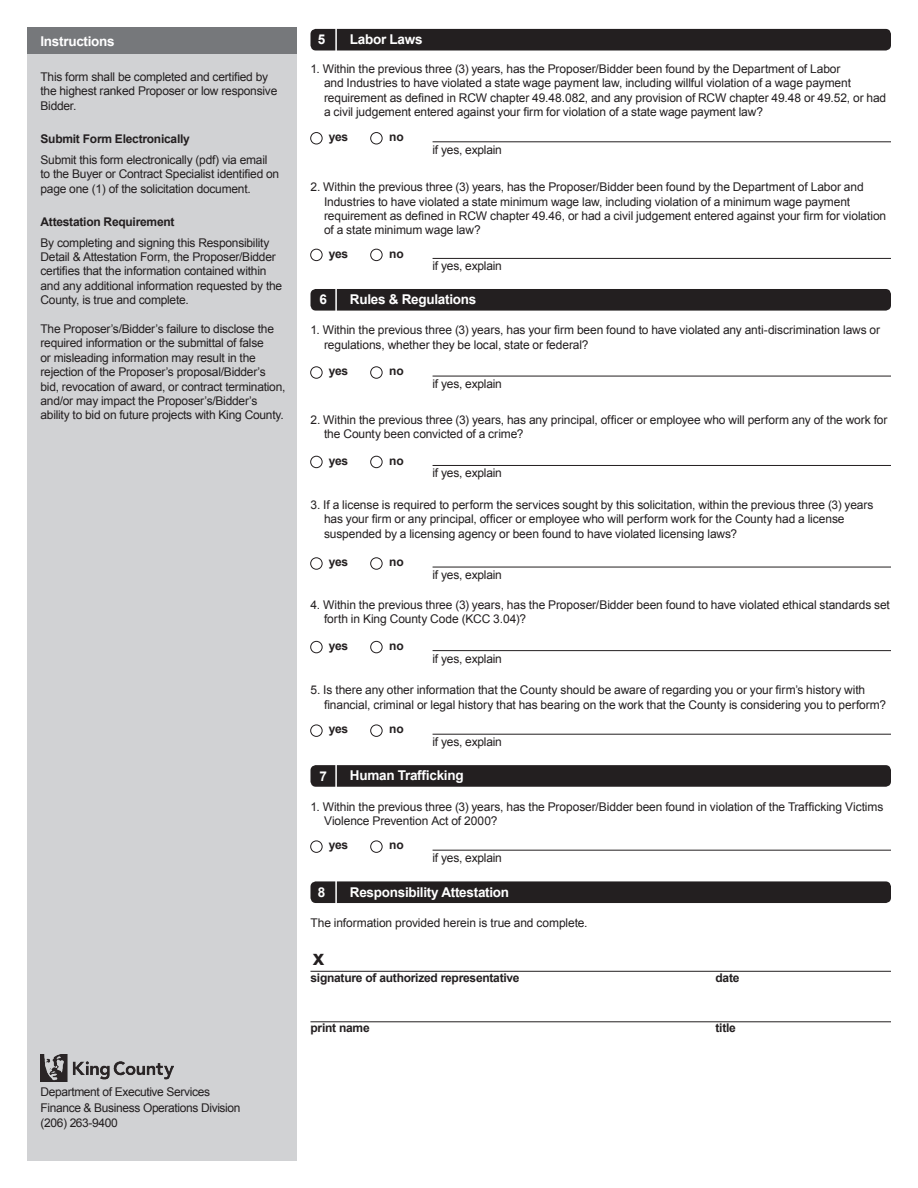
<style>
.page{position:relative;width:918px;height:1188px;background:#fff}
.page>*{position:absolute;margin:0;border:0;box-sizing:border-box;transform-origin:0 0}
.t1{font:700 21px "Arial";color:#231f20}
.t2{font:700 13.5px "Arial";letter-spacing:-.02em;color:#fff}
.t3{font:12px/14.4px "Arial";letter-spacing:-.01em;color:#231f20}
.t4{font:700 12px "Arial";letter-spacing:-.02em;color:#231f20}
.t5{font:12px/16.2px "Arial";letter-spacing:-.03em;color:#231f20}
</style>
<div class="page">
<div style="left:311px;top:881px;width:580px;height:22px;background:#231f20;border-radius:5px"></div>
<div style="left:311px;top:289px;width:580px;height:22px;background:#231f20;border-radius:5px"></div>
<div style="left:311px;top:29px;width:580px;height:22px;background:#231f20;border-radius:5px"></div>
<div style="left:311px;top:765px;width:580px;height:22px;background:#231f20;border-radius:5px"></div>
<hr style="left:335px;top:27px;width:2px;height:1016px;background:#fff">
<div style="left:27px;top:27px;width:270px;height:1134px;background:#d1d2d4"></div>
<img style="left:40px;top:1054px;width:133px;height:28px">
<div style="left:27px;top:27px;width:270px;height:27px;background:#76787b"></div>
<hr style="left:433px;top:142px;width:458px;height:1px;background:#231f20">
<div style="left:311px;top:132px;width:11px;height:12px;border:1px solid #231f20;border-radius:50%"></div>
<div style="left:371px;top:132px;width:11px;height:12px;border:1px solid #231f20;border-radius:50%"></div>
<hr style="left:433px;top:258px;width:458px;height:1px;background:#231f20">
<div style="left:311px;top:249px;width:11px;height:12px;border:1px solid #231f20;border-radius:50%"></div>
<div style="left:371px;top:249px;width:11px;height:12px;border:1px solid #231f20;border-radius:50%"></div>
<hr style="left:433px;top:376px;width:458px;height:1px;background:#231f20">
<div style="left:311px;top:367px;width:11px;height:11px;border:1px solid #231f20;border-radius:50%"></div>
<div style="left:371px;top:367px;width:11px;height:11px;border:1px solid #231f20;border-radius:50%"></div>
<hr style="left:433px;top:465px;width:458px;height:1px;background:#231f20">
<div style="left:311px;top:456px;width:11px;height:12px;border:1px solid #231f20;border-radius:50%"></div>
<div style="left:371px;top:456px;width:11px;height:12px;border:1px solid #231f20;border-radius:50%"></div>
<hr style="left:433px;top:567px;width:458px;height:1px;background:#231f20">
<div style="left:311px;top:558px;width:11px;height:11px;border:1px solid #231f20;border-radius:50%"></div>
<div style="left:371px;top:558px;width:11px;height:11px;border:1px solid #231f20;border-radius:50%"></div>
<hr style="left:433px;top:850px;width:458px;height:1px;background:#231f20">
<div style="left:311px;top:841px;width:11px;height:12px;border:1px solid #231f20;border-radius:50%"></div>
<div style="left:371px;top:841px;width:11px;height:12px;border:1px solid #231f20;border-radius:50%"></div>
<hr style="left:433px;top:650px;width:458px;height:1px;background:#231f20">
<div style="left:311px;top:641px;width:11px;height:12px;border:1px solid #231f20;border-radius:50%"></div>
<div style="left:371px;top:641px;width:11px;height:12px;border:1px solid #231f20;border-radius:50%"></div>
<hr style="left:433px;top:734px;width:458px;height:1px;background:#231f20">
<div style="left:311px;top:725px;width:11px;height:12px;border:1px solid #231f20;border-radius:50%"></div>
<div style="left:371px;top:725px;width:11px;height:12px;border:1px solid #231f20;border-radius:50%"></div>
<hr style="left:310px;top:971px;width:581px;height:1px;background:#231f20">
<hr style="left:310px;top:1022px;width:581px;height:1px;background:#231f20">
<p class="t2" style="left:40px;top:32px;width:76px">Instructions</p>
<p class="t3" style="left:40px;top:70px;width:238px">This form shall be completed and certified by the highest ranked Proposer or low responsive<br>Bidder.</p>
<p class="t4" style="left:40px;top:130px;width:151px">Submit Form Electronically</p>
<p class="t3" style="left:40px;top:152px;width:240px">Submit this form electronically (pdf) via email to the Buyer or Contract Specialist identified on page one (1) of the solicitation document.</p>
<p class="t4" style="left:40px;top:213px;width:136px">Attestation Requirement</p>
<p class="t3" style="left:40px;top:235px;width:243px">By completing and signing this Responsibility Detail &amp; Attestation Form, the Proposer/Bidder certifies that the information contained within and any additional information requested by the County, is true and complete.</p>
<p class="t3" style="left:40px;top:322px;width:247px">The Proposer’s/Bidder’s failure to disclose the required information or the submittal of false<br>or misleading information may result in the rejection of the Proposer’s proposal/Bidder’s bid, revocation of award, or contract termination, and/or may impact the Proposer’s/Bidder’s ability to bid on future projects with King County.</p>
<p class="t5" style="left:40px;top:1084px;width:202px">Department of Executive Services<br>Finance &amp; Business Operations Division</p>
<p class="t5" style="left:40px;top:1115px;width:79px">(206) 263-9400</p>
<p class="t2" style="left:318px;top:31px;width:9px">5</p>
<p class="t2" style="left:350px;top:30px;width:74px">Labor Laws</p>
<p class="t3" style="left:324px;top:61px;width:564px;text-indent:-14px">1. Within the previous three (3) years, has the Proposer/Bidder been found by the Department of Labor<br>and Industries to have violated a state wage payment law, including willful violation of a wage payment requirement as defined in RCW chapter 49.48.082, and any provision of RCW chapter 49.48 or 49.52, or had a civil judgement entered against your firm for violation of a state wage payment law?</p>
<p class="t3" style="left:433px;top:142px;width:71px">if yes, explain</p>
<p class="t4" style="left:329px;top:129px;width:21px">yes</p>
<p class="t4" style="left:389px;top:129px;width:16px">no</p>
<p class="t3" style="left:324px;top:180px;width:564px;text-indent:-14px">2. Within the previous three (3) years, has the Proposer/Bidder been found by the Department of Labor and Industries to have violated a state minimum wage law, including violation of a minimum wage payment requirement as defined in RCW chapter 49.46, or had a civil judgement entered against your firm for violation of a state minimum wage law?</p>
<p class="t3" style="left:433px;top:259px;width:71px">if yes, explain</p>
<p class="t4" style="left:329px;top:245px;width:21px">yes</p>
<p class="t4" style="left:389px;top:245px;width:16px">no</p>
<p class="t2" style="left:319px;top:291px;width:9px">6</p>
<p class="t2" style="left:350px;top:291px;width:128px">Rules &amp; Regulations</p>
<p class="t3" style="left:324px;top:323px;width:558px;text-indent:-14px">1. Within the previous three (3) years, has your firm been found to have violated any anti-discrimination laws or regulations, whether they be local, state or federal?</p>
<p class="t3" style="left:433px;top:377px;width:71px">if yes, explain</p>
<p class="t4" style="left:329px;top:363px;width:21px">yes</p>
<p class="t4" style="left:389px;top:363px;width:16px">no</p>
<p class="t3" style="left:324px;top:413px;width:565px;text-indent:-14px">2. Within the previous three (3) years, has any principal, officer or employee who will perform any of the work for the County been convicted of a crime?</p>
<p class="t3" style="left:433px;top:466px;width:71px">if yes, explain</p>
<p class="t4" style="left:329px;top:453px;width:21px">yes</p>
<p class="t4" style="left:389px;top:453px;width:16px">no</p>
<p class="t3" style="left:324px;top:498px;width:551px;text-indent:-14px">3. If a license is required to perform the services sought by this solicitation, within the previous three (3) years has your firm or any principal, officer or employee who will perform work for the County had a license suspended by a licensing agency or been found to have violated licensing laws?</p>
<p class="t3" style="left:433px;top:568px;width:71px">if yes, explain</p>
<p class="t4" style="left:329px;top:554px;width:21px">yes</p>
<p class="t4" style="left:389px;top:554px;width:16px">no</p>
<p class="t3" style="left:324px;top:598px;width:567px;text-indent:-14px">4. Within the previous three (3) years, has the Proposer/Bidder been found to have violated ethical standards set forth in King County Code (KCC 3.04)?</p>
<p class="t3" style="left:433px;top:651px;width:71px">if yes, explain</p>
<p class="t4" style="left:329px;top:638px;width:21px">yes</p>
<p class="t4" style="left:389px;top:638px;width:16px">no</p>
<p class="t3" style="left:324px;top:683px;width:564px;text-indent:-14px">5. Is there any other information that the County should be aware of regarding you or your firm’s history with financial, criminal or legal history that has bearing on the work that the County is considering you to perform?</p>
<p class="t3" style="left:433px;top:735px;width:71px">if yes, explain</p>
<p class="t4" style="left:329px;top:721px;width:21px">yes</p>
<p class="t4" style="left:389px;top:721px;width:16px">no</p>
<p class="t2" style="left:319px;top:767px;width:9px">7</p>
<p class="t2" style="left:350px;top:767px;width:115px">Human Trafficking</p>
<p class="t3" style="left:324px;top:800px;width:561px;text-indent:-14px">1. Within the previous three (3) years, has the Proposer/Bidder been found in violation of the Trafficking Victims<br>Violence Prevention Act of 2000?</p>
<p class="t3" style="left:433px;top:851px;width:71px">if yes, explain</p>
<p class="t4" style="left:329px;top:837px;width:21px">yes</p>
<p class="t4" style="left:389px;top:837px;width:16px">no</p>
<p class="t2" style="left:318px;top:883px;width:9px">8</p>
<p class="t2" style="left:350px;top:883px;width:161px">Responsibility Attestation</p>
<p class="t3" style="left:310px;top:916px;width:279px">The information provided herein is true and complete.</p>
<h1 class="t1" style="left:313px;top:943px;width:13px">x</h1>
<p class="t4" style="left:310px;top:969px;width:211px">signature of authorized representative</p>
<p class="t4" style="left:716px;top:969px;width:25px">date</p>
<p class="t4" style="left:310px;top:1020px;width:61px">print name</p>
<p class="t4" style="left:716px;top:1020px;width:22px">title</p>
</div>
